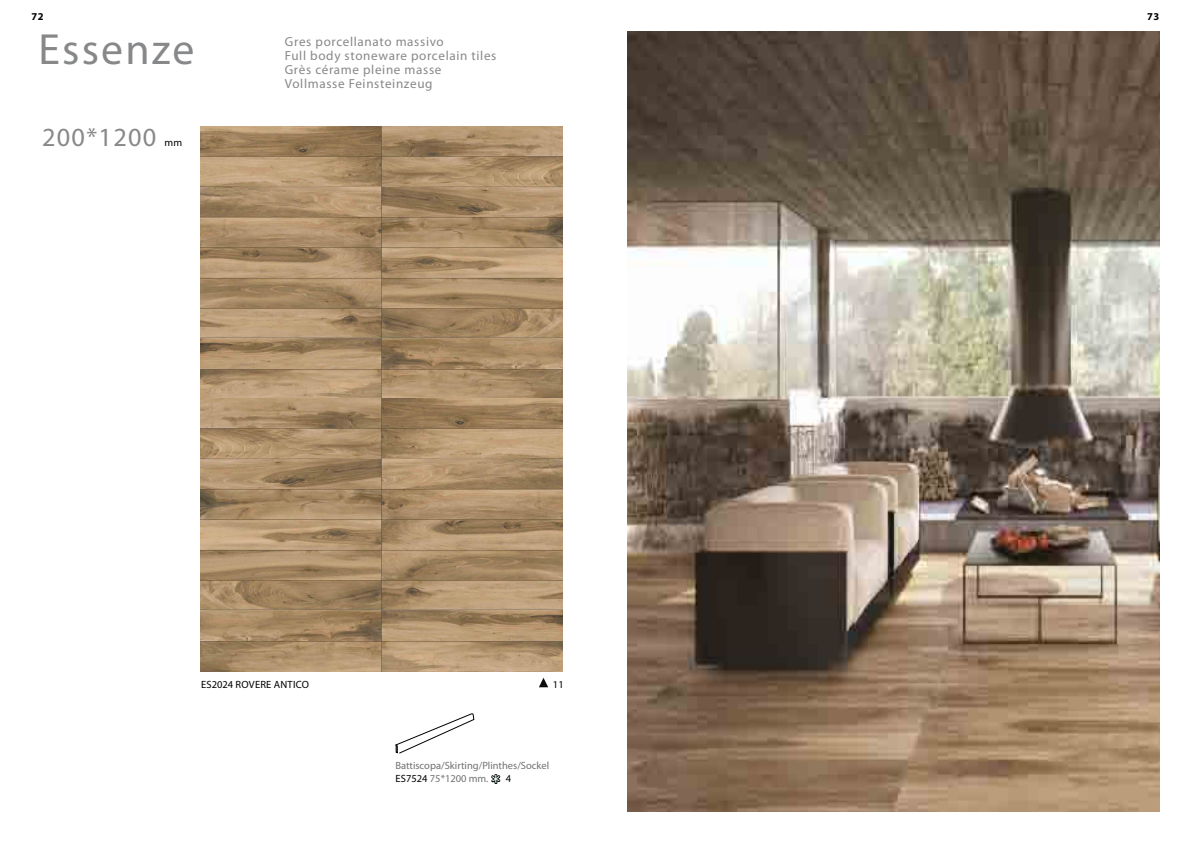
<style>
.page{position:relative;width:1191px;height:844px;background:#fff}
.page>*{position:absolute;margin:0;border:0;box-sizing:border-box;transform-origin:0 0}
.t1{font:43.75px "Myriad Pro";letter-spacing:.05em;color:#87888a}
.misure{font:26.25px "Myriad Pro";letter-spacing:.05em;color:#87888a}
.nome_articolo{font:26.25px "Mistral";color:#fff}
.t2{font:13.12px "Myriad Pro";letter-spacing:.05em;color:#87888a}
.nome_articolo-2{font:10.5px "Myriad Pro";color:#707172}
.nome_articolo-3{font:10.5px "Myriad Pro";letter-spacing:.02em;color:#000}
.t3{font:700 10.5px "Myriad Pro";color:#000}
.misure-2{font:10.5px "Myriad Pro";color:#000}
.s1{color:#000}
</style>
<div class="page">
<img style="left:201px;top:126px;width:362px;height:545px">
<svg style="left:539px;top:677px;width:9px;height:10px"></svg>
<svg style="left:491px;top:774px;width:10px;height:10px"></svg>
<svg style="left:395px;top:713px;width:79px;height:40px"></svg>
<img style="left:627px;top:32px;width:532px;height:779px">
<p class="t3" style="left:32px;top:9px;width:14px">72</p>
<p class="t3" style="left:1147px;top:9px;width:14px">73</p>
<p class="t1" style="left:38px;top:23px;width:157px">Essenze</p>
<p class="t2" style="left:285px;top:34px;width:160px">Gres porcellanato massivo</p>
<p class="t2" style="left:285px;top:48px;width:213px">Full body stoneware porcelain tiles</p>
<p class="t2" style="left:285px;top:62px;width:158px">Grès cérame pleine masse</p>
<p class="t2" style="left:285px;top:76px;width:149px">Vollmasse Feinsteinzeug</p>
<p class="misure" style="left:42px;top:121px;width:116px">200*1200</p>
<p class="misure-2" style="left:165px;top:136px;width:19px">mm</p>
<p class="nome_articolo-3" style="left:201px;top:677px;width:109px">ES2024 ROVERE ANTICO</p>
<p class="nome_articolo-3" style="left:553px;top:677px;width:12px">11</p>
<p class="nome_articolo-2" style="left:395px;top:759px;width:155px">Battiscopa/Skirting/Plinthes/Sockel</p>
<p class="nome_articolo-2" style="left:395px;top:771px;width:95px"><span class="s1">ES7524</span> 75*1200 mm.</p>
<p class="nome_articolo" style="left:491px;top:768px;width:10px">*</p>
<p class="nome_articolo-3" style="left:506px;top:771px;width:7px">4</p>
</div>
